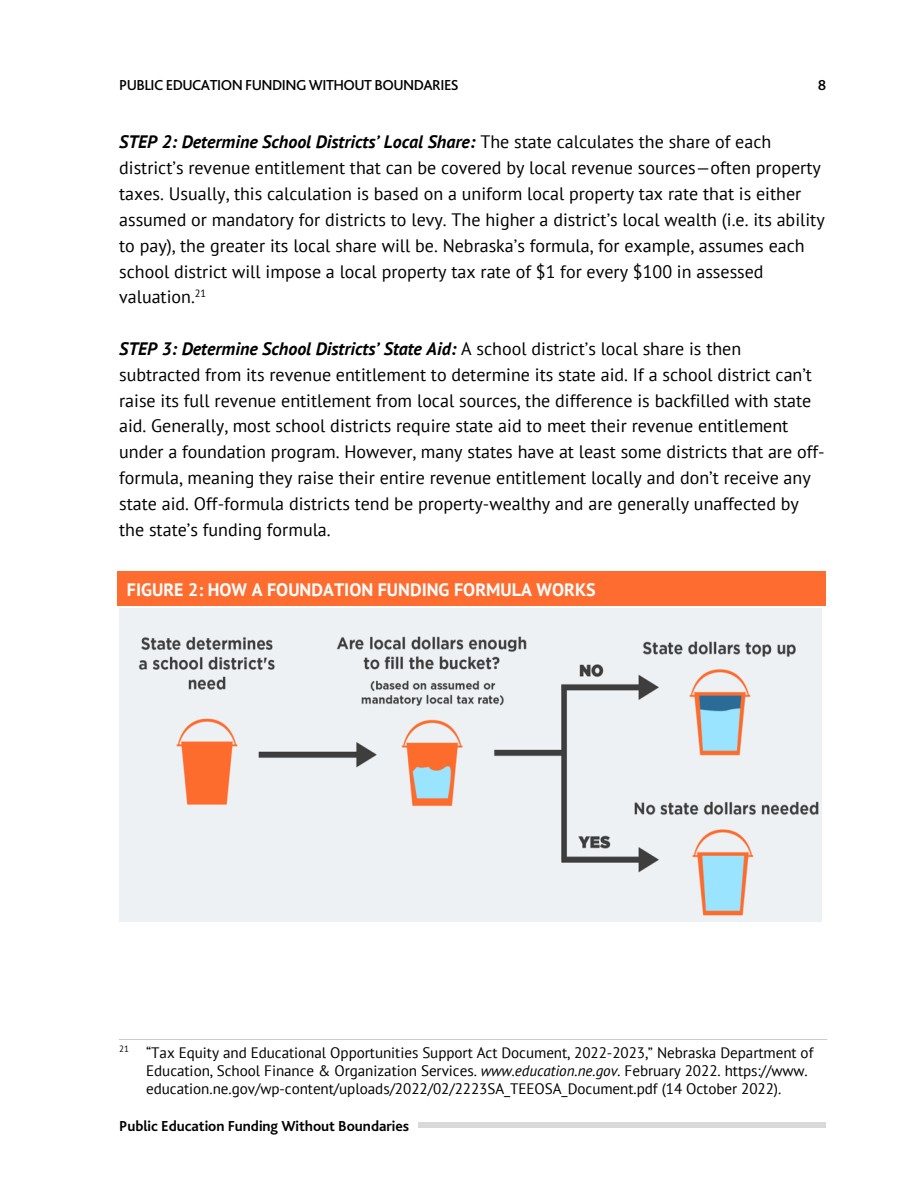
<style>
.page{position:relative;width:918px;height:1188px;background:#fff}
.page>*{position:absolute;margin:0;border:0;box-sizing:border-box;transform-origin:0 0}
.t1{font:18px/25.8px "PT Sans";color:#000}
.t2{font:700 18px "PT Sans";color:#fff}
.t3{font:15.15px/18px "PT Sans";letter-spacing:-.005em;color:#000}
.t4{font:500 15.15px "Bliss Pro";letter-spacing:-.035em;color:#000}
.t5{font:700 15.15px "Bliss Pro";letter-spacing:-.005em;color:#000}
.s1{font-weight:700;font-style:italic}
.s2{font-style:italic}
</style>
<div class="page">
<div style="left:418px;top:1122px;width:407px;height:6px;background:#d9d9d9"></div>
<div style="left:117px;top:571px;width:709px;height:35px;background:#ff6c2f"></div>
<img style="left:119px;top:608px;width:702px;height:313px">
<svg style="left:119px;top:1039px;width:708px;height:1px"></svg>
<p class="t4" style="left:119px;top:76px;width:341px">PUBLIC EDUCATION FUNDING WITHOUT BOUNDARIES</p>
<p class="t4" style="left:818px;top:76px;width:10px">8</p>
<p class="t1" style="left:119px;top:130px;width:707px"><span class="s1">STEP 2: Determine School Districts’ Local Share:</span> The state calculates the share of each district’s revenue entitlement that can be covered by local revenue sources—often property taxes. Usually, this calculation is based on a uniform local property tax rate that is either assumed or mandatory for districts to levy. The higher a district’s local wealth (i.e. its ability to pay), the greater its local share will be. Nebraska’s formula, for example, assumes each school district will impose a local property tax rate of $1 for every $100 in assessed valuation.<sup>21</sup></p>
<p class="t1" style="left:119px;top:336px;width:707px"><span class="s1">STEP 3: Determine School Districts’ State Aid:</span> A school district’s local share is then subtracted from its revenue entitlement to determine its state aid. If a school district can’t raise its full revenue entitlement from local sources, the difference is backfilled with state aid. Generally, most school districts require state aid to meet their revenue entitlement under a foundation program. However, many states have at least some districts that are off&shy;formula, meaning they raise their entire revenue entitlement locally and don’t receive any state aid. Off-formula districts tend be property-wealthy and are generally unaffected by the state’s funding formula.</p>
<p class="t2" style="left:127px;top:580px;width:470px">FIGURE 2: HOW A FOUNDATION FUNDING FORMULA WORKS</p>
<p class="t3" style="left:146px;top:1044px;width:669px;text-indent:-27px"><sup>21</sup> “Tax Equity and Educational Opportunities Support Act Document, 2022-2023,” Nebraska Department of<br>Education, School Finance &amp; Organization Services. <span class="s2">www.education.ne.gov.</span> February 2022. https://www. education.ne.gov/wp-content/uploads/2022/02/2223SA_TEEOSA_Document.pdf (14 October 2022).</p>
<p class="t5" style="left:119px;top:1116px;width:292px">Public Education Funding Without Boundaries</p>
</div>
